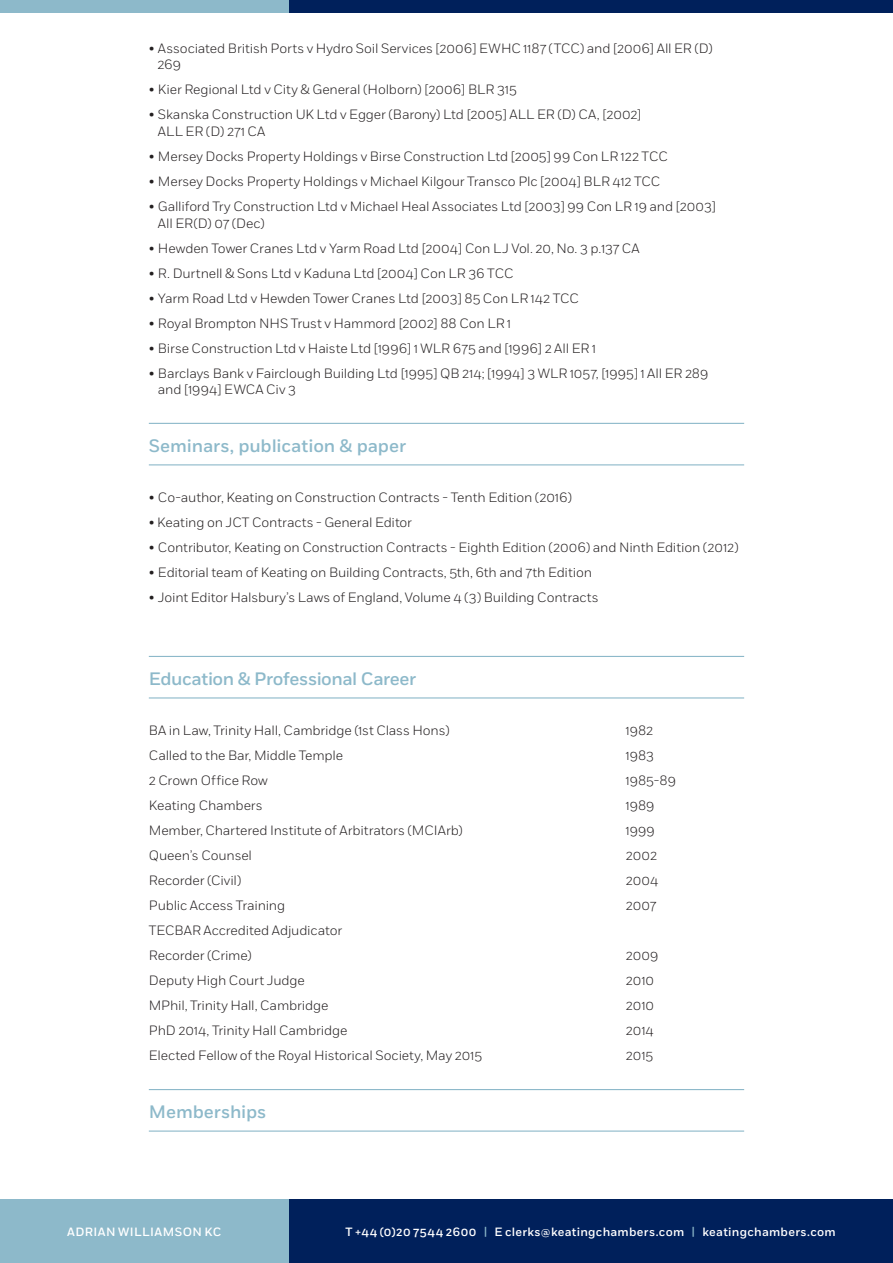
<style>
.page{position:relative;width:893px;height:1263px;background:#fff}
.page>*{position:absolute;margin:0;border:0;box-sizing:border-box;transform-origin:0 0}
.t1{font:500 18px "Fort";letter-spacing:-.015em;color:#8db9ca}
.t2{font:300 13.5px/16.5px "Fort";letter-spacing:-.01em;color:#231f20}
.t3{font:500 12px "Fort";letter-spacing:.03em;color:#fff}
.s1{color:#8db9ca}
</style>
<div class="page">
<div style="left:288px;top:1199px;width:605px;height:64px;background:#00205b"></div>
<div style="left:0;top:1199px;width:288px;height:64px;background:#8db9ca"></div>
<div style="left:289px;top:0;width:604px;height:13px;background:#00205b"></div>
<div style="left:0;top:0;width:289px;height:13px;background:#8db9ca"></div>
<hr style="left:149px;top:423px;width:595px;height:1px;background:#8db9ca">
<hr style="left:149px;top:464px;width:595px;height:1px;background:#8db9ca">
<hr style="left:149px;top:656px;width:595px;height:1px;background:#8db9ca">
<hr style="left:149px;top:697px;width:595px;height:1px;background:#8db9ca">
<hr style="left:149px;top:1089px;width:595px;height:1px;background:#8db9ca">
<hr style="left:149px;top:1130px;width:595px;height:2px;background:#8db9ca">
<p class="t2" style="left:157px;top:40px;width:557px;text-indent:-9px">• Associated British Ports v Hydro Soil Services [2006] EWHC 1187 (TCC) and [2006] All ER (D)<br>269</p>
<p class="t2" style="left:149px;top:82px;width:369px">• Kier Regional Ltd v City &amp; General (Holborn) [2006] BLR 315</p>
<p class="t2" style="left:158px;top:107px;width:485px;text-indent:-9px">• Skanska Construction UK Ltd v Egger (Barony) Ltd [2005] ALL ER (D) CA, [2002]<br>ALL ER (D) 271 CA</p>
<p class="t2" style="left:149px;top:148px;width:520px">• Mersey Docks Property Holdings v Birse Construction Ltd [2005] 99 Con LR 122 TCC</p>
<p class="t2" style="left:149px;top:173px;width:513px">• Mersey Docks Property Holdings v Michael Kilgour Transco Plc [2004] BLR 412 TCC</p>
<p class="t2" style="left:158px;top:198px;width:560px;text-indent:-9px">• Galliford Try Construction Ltd v Michael Heal Associates Ltd [2003] 99 Con LR 19 and [2003]<br>All ER(D) 07 (Dec)</p>
<p class="t2" style="left:149px;top:240px;width:492px">• Hewden Tower Cranes Ltd v Yarm Road Ltd [2004] Con LJ Vol. 20, No. 3 p.137 CA</p>
<p class="t2" style="left:149px;top:265px;width:366px">• R. Durtnell &amp; Sons Ltd v Kaduna Ltd [2004] Con LR 36 TCC</p>
<p class="t2" style="left:149px;top:290px;width:432px">• Yarm Road Ltd v Hewden Tower Cranes Ltd [2003] 85 Con LR 142 TCC</p>
<p class="t2" style="left:149px;top:315px;width:364px">• Royal Brompton NHS Trust v Hammord [2002] 88 Con LR 1</p>
<p class="t2" style="left:149px;top:340px;width:448px">• Birse Construction Ltd v Haiste Ltd [1996] 1 WLR 675 and [1996] 2 All ER 1</p>
<p class="t2" style="left:158px;top:365px;width:552px;text-indent:-9px">• Barclays Bank v Fairclough Building Ltd [1995] QB 214; [1994] 3 WLR 1057, [1995] 1 All ER 289 and [1994] EWCA Civ 3</p>
<p class="t1" style="left:149px;top:434px;width:259px">Seminars, publication &amp; paper</p>
<p class="t2" style="left:149px;top:489px;width:425px">• Co-author, Keating on Construction Contracts - Tenth Edition (2016)</p>
<p class="t2" style="left:149px;top:514px;width:265px">• Keating on JCT Contracts - General Editor</p>
<p class="t2" style="left:149px;top:539px;width:591px">• Contributor, Keating on Construction Contracts - Eighth Edition (2006) and Ninth Edition (2012)</p>
<p class="t2" style="left:149px;top:564px;width:445px">• Editorial team of Keating on Building Contracts, 5th, 6th and 7th Edition</p>
<p class="t2" style="left:149px;top:589px;width:451px">• Joint Editor Halsbury’s Laws of England, Volume 4 (3) Building Contracts</p>
<p class="t1" style="left:149px;top:667px;width:269px">Education &amp; Professional Career</p>
<p class="t2" style="left:149px;top:722px;width:302px">BA in Law, Trinity Hall, Cambridge (1st Class Hons)</p>
<p class="t2" style="left:626px;top:722px;width:29px">1982</p>
<p class="t2" style="left:149px;top:747px;width:196px">Called to the Bar, Middle Temple</p>
<p class="t2" style="left:626px;top:747px;width:30px">1983</p>
<p class="t2" style="left:149px;top:772px;width:121px">2 Crown Office Row</p>
<p class="t2" style="left:626px;top:772px;width:52px">1985-89</p>
<p class="t2" style="left:149px;top:797px;width:115px">Keating Chambers</p>
<p class="t2" style="left:626px;top:797px;width:30px">1989</p>
<p class="t2" style="left:149px;top:822px;width:316px">Member, Chartered Institute of Arbitrators (MCIArb)</p>
<p class="t2" style="left:626px;top:822px;width:31px">1999</p>
<p class="t2" style="left:149px;top:847px;width:105px">Queen’s Counsel</p>
<p class="t2" style="left:626px;top:847px;width:33px">2002</p>
<p class="t2" style="left:149px;top:872px;width:94px">Recorder (Civil)</p>
<p class="t2" style="left:626px;top:872px;width:34px">2004</p>
<p class="t2" style="left:149px;top:897px;width:138px">Public Access Training</p>
<p class="t2" style="left:626px;top:897px;width:32px">2007</p>
<p class="t2" style="left:149px;top:922px;width:195px">TECBAR Accredited Adjudicator</p>
<p class="t2" style="left:149px;top:947px;width:105px">Recorder (Crime)</p>
<p class="t2" style="left:626px;top:947px;width:34px">2009</p>
<p class="t2" style="left:149px;top:972px;width:157px">Deputy High Court Judge</p>
<p class="t2" style="left:626px;top:972px;width:30px">2010</p>
<p class="t2" style="left:149px;top:997px;width:181px">MPhil, Trinity Hall, Cambridge</p>
<p class="t2" style="left:626px;top:997px;width:30px">2010</p>
<p class="t2" style="left:149px;top:1022px;width:200px">PhD 2014, Trinity Hall Cambridge</p>
<p class="t2" style="left:626px;top:1022px;width:29px">2014</p>
<p class="t2" style="left:149px;top:1047px;width:335px">Elected Fellow of the Royal Historical Society, May 2015</p>
<p class="t2" style="left:626px;top:1047px;width:29px">2015</p>
<p class="t1" style="left:149px;top:1100px;width:119px">Memberships</p>
<p class="t3" style="left:67px;top:1224px;width:155px">ADRIAN WILLIAMSON KC</p>
<p class="t3" style="left:345px;top:1224px;width:492px">T +44 (0)20 7544 2600 <span class="s1">|</span> E clerks@keatingchambers.com <span class="s1">|</span> keatingchambers.com</p>
</div>
